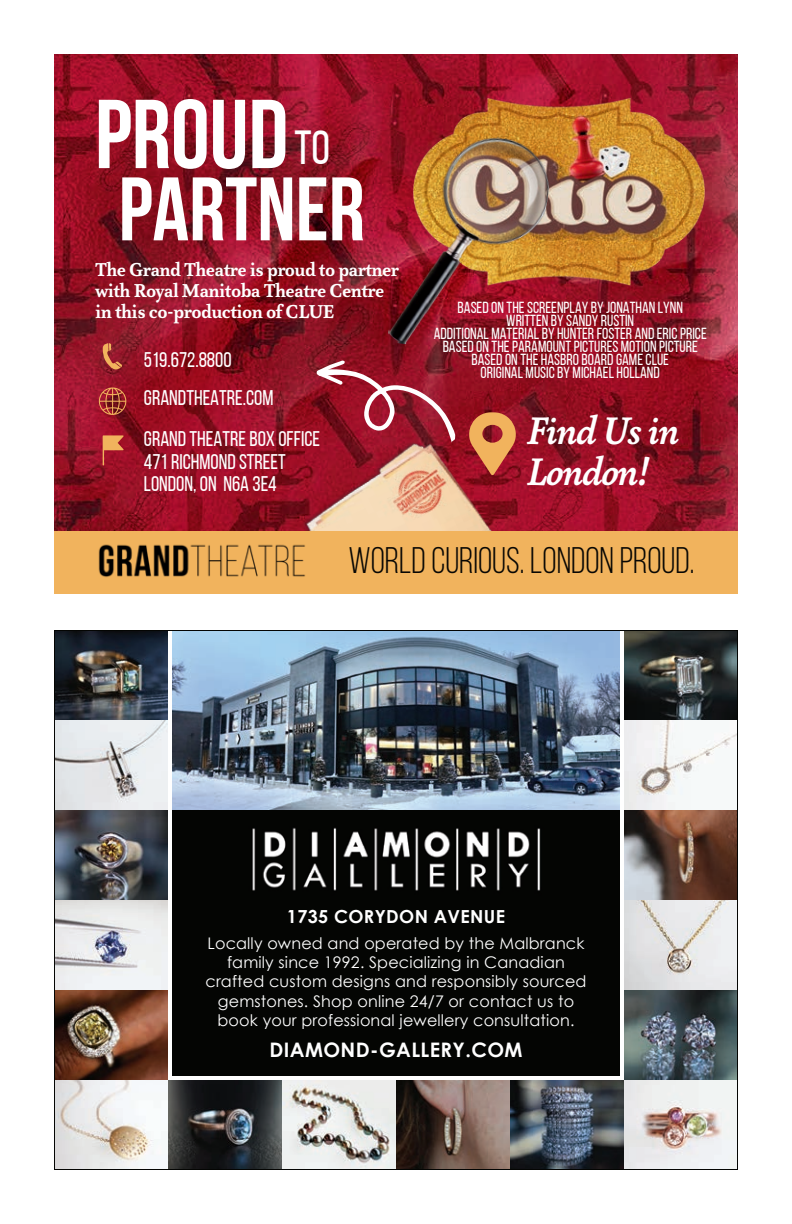
<style>
.page{position:relative;width:792px;height:1224px;background:#fff}
.page>*{position:absolute;margin:0;border:0;box-sizing:border-box;transform-origin:0 0}
.t1{font:700 97.6px "Bebas Neue";color:#fff}
.t2{font:700 89.8px "Bebas Neue";color:#fff}
.t3{font:47.8px "Bebas Neue";color:#fff}
.t4{font:italic 700 44px/40.8px "Atma Serif OT";color:#fff}
.t5{font:37px "Bebas Neue";color:#080704}
.t6{font:700 21.4px/21px "Atma Serif OT";color:#fff}
.t7{font:21.2px/22.6px "Bebas Neue";color:#fff}
.t8{font:700 20px "Century Gothic";letter-spacing:.02em;color:#fff}
.t9{font:700 18px "Century Gothic";letter-spacing:.02em;color:#fff}
.t10{font:16px/13px "Bebas Neue";color:#fff;text-align:center}
.t11{font:16px/19.2px "Century Gothic";letter-spacing:.01em;color:#fff;text-align:center}
</style>
<div class="page">
<img style="left:54px;top:54px;width:684px;height:477px">
<svg style="left:103px;top:343px;width:19px;height:27px"></svg>
<svg style="left:98px;top:387px;width:29px;height:28px"></svg>
<img style="left:403px;top:91px;width:312px;height:196px">
<img style="left:387px;top:126px;width:168px;height:235px">
<img style="left:277px;top:421px;width:237px;height:110px">
<div style="left:54px;top:531px;width:684px;height:63px;background:#f1b35d"></div>
<img style="left:98px;top:544px;width:208px;height:33px">
<svg style="left:463px;top:412px;width:59px;height:63px;background:#bf583e"></svg>
<svg style="left:316px;top:360px;width:139px;height:83px;background:#9e2f40"></svg>
<svg style="left:103px;top:435px;width:21px;height:30px"></svg>
<img style="left:56px;top:632px;width:112px;height:536px">
<img style="left:624px;top:632px;width:112px;height:448px">
<img style="left:168px;top:1080px;width:568px;height:88px">
<svg style="left:172px;top:632px;width:448px;height:444px;background:#323a40"></svg>
<h1 class="t1" style="left:95px;top:81px;width:195px">PROUD</h1>
<h2 class="t2" style="left:119px;top:160px;width:248px">PARTNER</h2>
<h3 class="t3" style="left:294px;top:122px;width:37px">TO</h3>
<h3 class="t6" style="left:95px;top:260px;width:305px">The Grand Theatre is proud to partner with Royal Manitoba Theatre Centre in this co-production of CLUE</h3>
<h3 class="t7" style="left:144px;top:340px;width:131px;line-height:38.8px">519.672.8800<br>GRANDTHEATRE.COM</h3>
<h3 class="t7" style="left:144px;top:427px;width:178px">GRAND THEATRE BOX OFFICE<br>471 RICHMOND STREET<br>LONDON, ON N6A 3E4</h3>
<p class="t10" style="left:434px;top:301px;width:275px">BASED ON THE SCREENPLAY BY JONATHAN LYNN<br>WRITTEN BY SANDY RUSTIN<br>ADDITIONAL MATERIAL BY HUNTER FOSTER AND ERIC PRICE BASED ON THE PARAMOUNT PICTURES MOTION PICTURE BASED ON THE HASBRO BOARD GAME CLUE<br>ORIGINAL MUSIC BY MICHAEL HOLLAND</p>
<h3 class="t4" style="left:528px;top:411px;width:153px">Find Us in<br>London!</h3>
<h3 class="t5" style="left:349px;top:540px;width:347px">WORLD CURIOUS. LONDON PROUD.</h3>
<p class="t9" style="left:287px;top:905px;width:220px">1735 CORYDON AVENUE</p>
<p class="t11" style="left:205px;top:933px;width:383px">Locally owned and operated by the Malbranck family since 1992. Specializing in Canadian crafted custom designs and responsibly sourced gemstones. Shop online 24/7 or contact us to book your professional jewellery consultation.</p>
<p class="t8" style="left:269px;top:1037px;width:255px">DIAMOND-GALLERY.COM</p>
</div>
